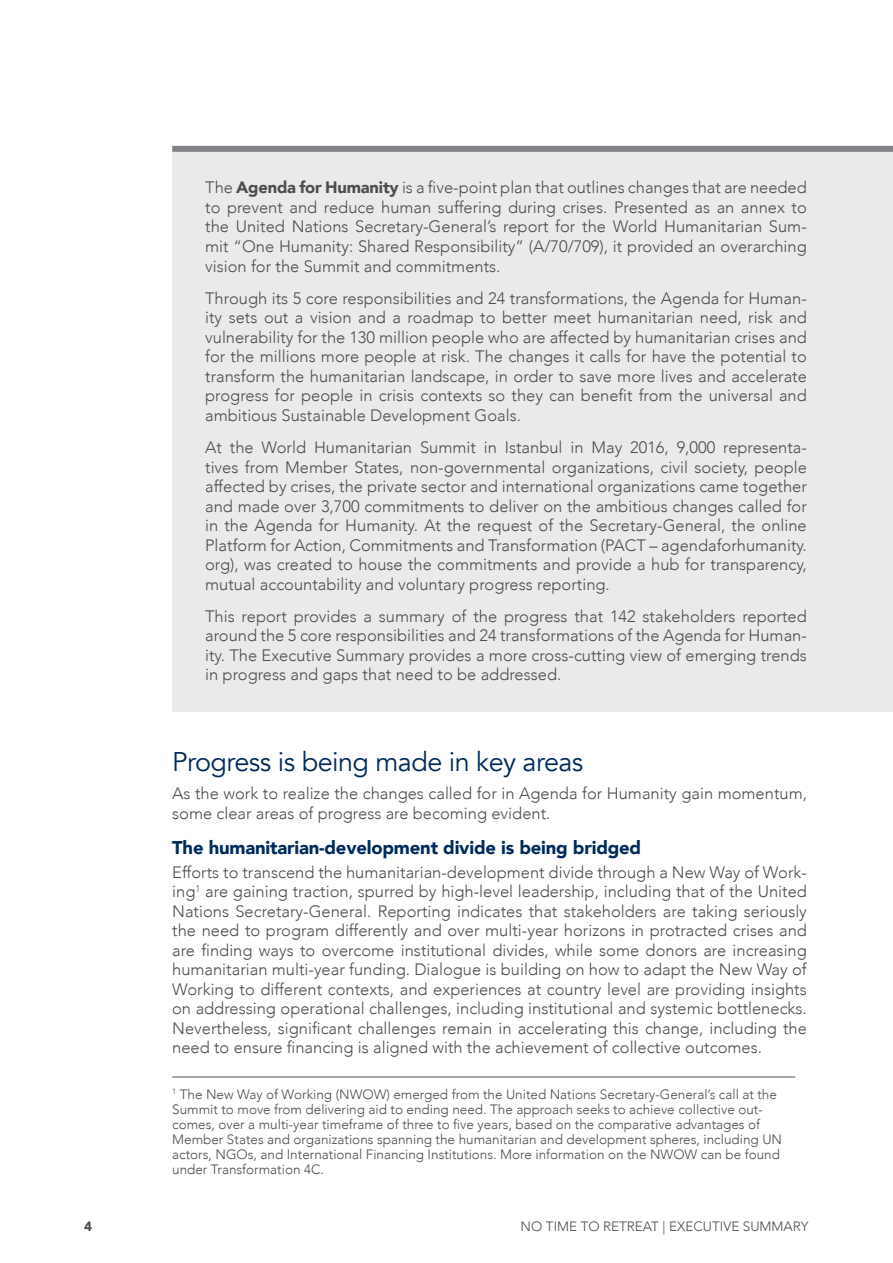
<style>
.page{position:relative;width:893px;height:1263px;background:#fff}
.page>*{position:absolute;margin:0;border:0;box-sizing:border-box;transform-origin:0 0}
.t1{font:27px "Avenir";letter-spacing:-.02em;color:#002a5c}
.t2{font:900 18.45px "Avenir";letter-spacing:-.01em;color:#002a5c}
.t3{font:300 16.5px/19.5px "Avenir";color:#4d4d4f;text-align:justify}
.t4{font:300 13.5px/15px "Avenir";color:#4d4d4f}
.t5{font:900 13.5px "Avenir";color:#4d4d4f}
.s1{font-weight:900}
</style>
<div class="page">
<div style="left:172px;top:149px;width:721px;height:562px;background:#eaeaeb"></div>
<hr style="left:172px;top:1076px;width:623px;height:1px;background:#4d4d4f">
<div style="left:172px;top:146px;width:721px;height:6px;background:#818386"></div>
<p class="t3" style="left:205px;top:178px;width:603px">The <span class="s1">Agenda for Humanity</span> is a five-point plan that outlines changes that are needed to prevent and reduce human suffering during crises. Presented as an annex to the United Nations Secretary-General’s report for the World Humanitarian Sum&shy;mit “One Humanity: Shared Responsibility” (A/70/709), it provided an overarching vision for the Summit and commitments.</p>
<p class="t3" style="left:205px;top:288px;width:603px">Through its 5 core responsibilities and 24 transformations, the Agenda for Human&shy;ity sets out a vision and a roadmap to better meet humanitarian need, risk and vulnerability for the 130 million people who are affected by humanitarian crises and for the millions more people at risk. The changes it calls for have the potential to transform the humanitarian landscape, in order to save more lives and accelerate progress for people in crisis contexts so they can benefit from the universal and ambitious Sustainable Development Goals.</p>
<p class="t3" style="left:205px;top:438px;width:603px">At the World Humanitarian Summit in Istanbul in May 2016, 9,000 representa&shy;tives from Member States, non-governmental organizations, civil society, people affected by crises, the private sector and international organizations came together and made over 3,700 commitments to deliver on the ambitious changes called for in the Agenda for Humanity. At the request of the Secretary-General, the online Platform for Action, Commitments and Transformation (PACT – agendaforhumanity. org), was created to house the commitments and provide a hub for transparency, mutual accountability and voluntary progress reporting.</p>
<p class="t3" style="left:205px;top:606px;width:603px">This report provides a summary of the progress that 142 stakeholders reported around the 5 core responsibilities and 24 transformations of the Agenda for Human&shy;ity. The Executive Summary provides a more cross-cutting view of emerging trends in progress and gaps that need to be addressed.</p>
<h1 class="t1" style="left:172px;top:746px;width:413px">Progress is being made in key areas</h1>
<p class="t3" style="left:172px;top:784px;width:636px">As the work to realize the changes called for in Agenda for Humanity gain momentum, some clear areas of progress are becoming evident.</p>
<p class="t2" style="left:172px;top:832px;width:470px">The humanitarian-development divide is being bridged</p>
<p class="t3" style="left:172px;top:862px;width:636px">Efforts to transcend the humanitarian-development divide through a New Way of Work&shy;ing<sup>1</sup> are gaining traction, spurred by high-level leadership, including that of the United Nations Secretary-General. Reporting indicates that stakeholders are taking seriously the need to program differently and over multi-year horizons in protracted crises and are finding ways to overcome institutional divides, while some donors are increasing humanitarian multi-year funding. Dialogue is building on how to adapt the New Way of Working to different contexts, and experiences at country level are providing insights on addressing operational challenges, including institutional and systemic bottlenecks.<br>Nevertheless, significant challenges remain in accelerating this change, including the need to ensure financing is aligned with the achievement of collective outcomes.</p>
<p class="t4" style="left:172px;top:1086px;width:611px"><sup>1</sup> The New Way of Working (NWOW) emerged from the United Nations Secretary-General’s call at the Summit to move from delivering aid to ending need. The approach seeks to achieve collective out&shy;comes, over a multi-year timeframe of three to five years, based on the comparative advantages of Member States and organizations spanning the humanitarian and development spheres, including UN actors, NGOs, and International Financing Institutions. More information on the NWOW can be found under Transformation 4C.</p>
<p class="t5" style="left:84px;top:1215px;width:9px">4</p>
<p class="t4" style="left:521px;top:1219px;width:250px">No time to retreat | EXECUTIVE SUMMAR</p>
<p class="t4" style="left:801px;top:1219px;width:9px">Y</p>
</div>
